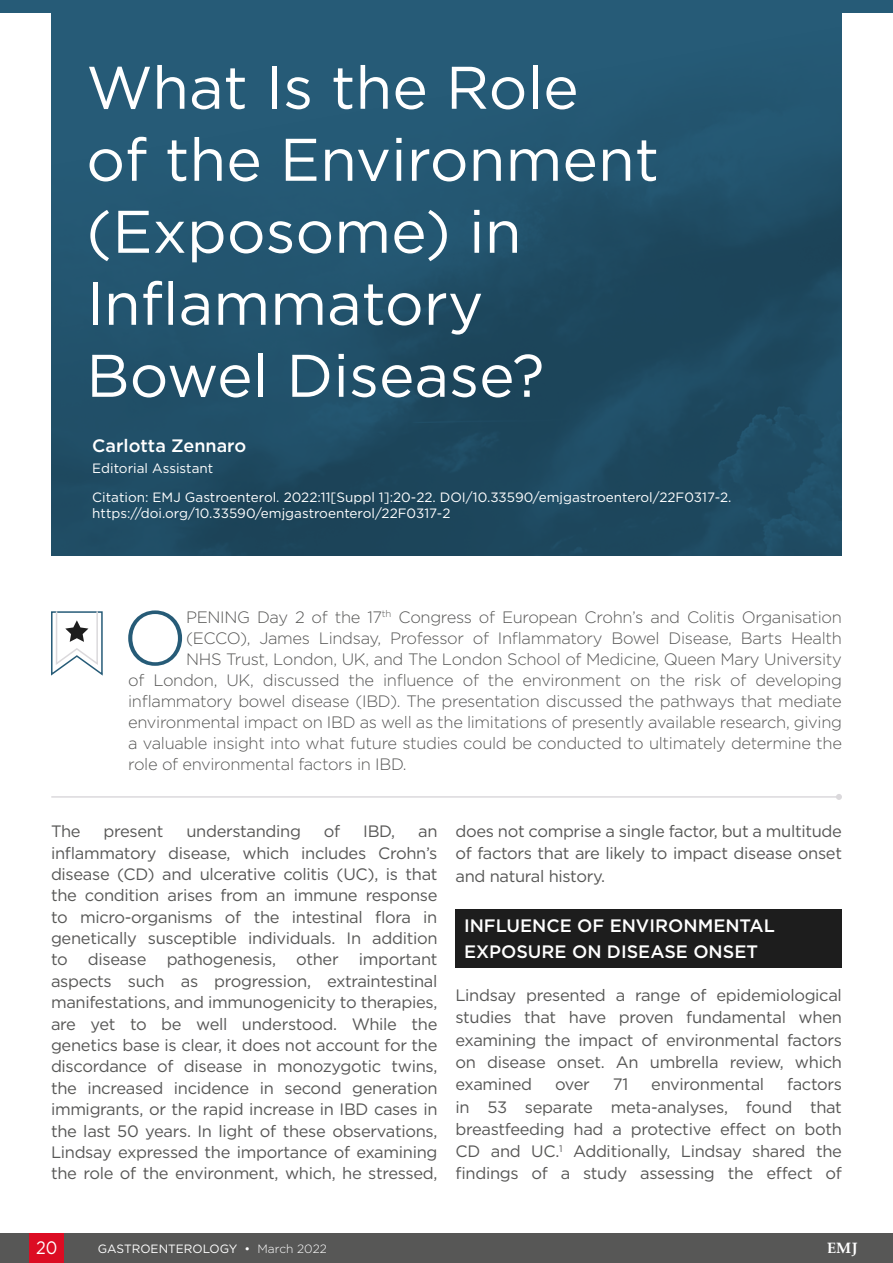
<style>
.page{position:relative;width:893px;height:1263px;background:#fff}
.page>*{position:absolute;margin:0;border:0;box-sizing:border-box;transform-origin:0 0}
.Body_Text{font:300 76.5px "Gotham";color:#265b77}
.Headline{font:60px/72px "Gotham";color:#fff}
.H1__Heading_1{font:500 18px/25.2px "Gotham";color:#fff}
.Featuring_Body_Text{font:500 18px "Gotham";color:#fff}
.t1{font:18px "Gotham";color:#fff;scale:.9 1}
.Body_Text__Justifica{font:16.5px/21.5px "Gotham";letter-spacing:-.02em;color:#575756;text-align:justify}
.Body_Text-2{font:300 16.5px "Gotham";letter-spacing:-.02em;color:#575756}
.t2{font:700 15px "Palatino Linotype";color:#fff}
.Featuring_Body_Text-2{font:13.5px/16.2px "Gotham";color:#fff}
.t3{font:12px "Gotham";color:#fff}
.s1{font-weight:300}
</style>
<div class="page">
<div style="left:0;top:1233px;width:893px;height:30px;background:#575756"></div>
<div style="left:30px;top:1233px;width:34px;height:30px;background:#dc0c23"></div>
<div style="left:0;top:0;width:893px;height:13px;background:#265b77"></div>
<img style="left:51px;top:13px;width:791px;height:543px">
<div style="left:455px;top:909px;width:387px;height:59px;background:#1d1d1d"></div>
<hr style="left:52px;top:796px;width:787px;height:2px;background:#dbd9dc">
<svg style="left:836px;top:794px;width:6px;height:6px"></svg>
<svg style="left:51px;top:611px;width:52px;height:65px"></svg>
<p class="Headline" style="left:86px;top:50px;width:574px">What Is the Role<br>of the Environment (Exposome) in<br>Inflammatory<br>Bowel Disease?</p>
<p class="Featuring_Body_Text" style="left:92px;top:434px;width:155px">Carlotta Zennaro</p>
<p class="Featuring_Body_Text-2" style="left:92px;top:460px;width:122px">Editorial Assistant</p>
<p class="Featuring_Body_Text-2" style="left:92px;top:488px;width:641px">Citation: EMJ Gastroenterol. 2022:11[Suppl 1]:20-22. DOI/10.33590/emjgastroenterol/22F0317-2. https://doi.org/10.33590/emjgastroenterol/22F0317-2</p>
<p class="Body_Text" style="left:123px;top:589px;width:67px">O</p>
<p class="Body_Text-2" style="left:186px;top:607px;width:657px">PENING Day 2 of the 17<sup>th</sup> Congress of European Crohn’s and Colitis Organisation</p>
<p class="Body_Text-2" style="left:186px;top:628px;width:657px">(ECCO), James Lindsay, Professor of Inflammatory Bowel Disease, Barts Health</p>
<p class="Body_Text-2" style="left:186px;top:649px;width:657px">NHS Trust, London, UK, and The London School of Medicine, Queen Mary University</p>
<p class="Body_Text-2" style="left:128px;top:670px;width:715px">of London, UK, discussed the influence of the environment on the risk of developing</p>
<p class="Body_Text-2" style="left:128px;top:691px;width:715px">inflammatory bowel disease (IBD). The presentation discussed the pathways that mediate</p>
<p class="Body_Text-2" style="left:128px;top:712px;width:715px">environmental impact on IBD as well as the limitations of presently available research, giving</p>
<p class="Body_Text-2" style="left:128px;top:733px;width:715px">a valuable insight into what future studies could be conducted to ultimately determine the</p>
<p class="Body_Text-2" style="left:128px;top:754px;width:280px">role of environmental factors in IBD.</p>
<p class="Body_Text__Justifica" style="left:51px;top:820px;width:388px;text-indent:367px">an inflammatory disease, which includes Crohn’s disease (CD) and ulcerative colitis (UC), is that the condition arises from an immune response to micro-organisms of the intestinal flora in genetically susceptible individuals. In addition to disease pathogenesis, other important aspects such as progression, extraintestinal manifestations, and immunogenicity to therapies, are yet to be well understood. While the genetics base is clear, it does not account for the discordance of disease in monozygotic twins, the increased incidence in second generation immigrants, or the rapid increase in IBD cases in the last 50 years. In light of these observations, Lindsay expressed the importance of examining the role of the environment, which, he stressed,</p>
<p class="Body_Text__Justifica" style="left:455px;top:820px;width:388px;line-height:22.2px">does not comprise a single factor, but a multitude of factors that are likely to impact disease onset and natural history.</p>
<p class="Body_Text__Justifica" style="left:51px;top:820px;width:31px">The</p>
<p class="Body_Text__Justifica" style="left:104px;top:820px;width:61px">present</p>
<p class="Body_Text__Justifica" style="left:186px;top:820px;width:116px">understanding</p>
<p class="Body_Text__Justifica" style="left:324px;top:820px;width:18px">of</p>
<p class="Body_Text__Justifica" style="left:363px;top:820px;width:34px">IBD,</p>
<p class="H1__Heading_1" style="left:464px;top:913px;width:312px">INFLUENCE OF ENVIRONMENTAL<br>EXPOSURE ON DISEASE ONSET</p>
<p class="Body_Text__Justifica" style="left:455px;top:984px;width:388px;line-height:22.2px">Lindsay presented a range of epidemiological studies that have proven fundamental when examining the impact of environmental factors on disease onset. An umbrella review, which examined</p>
<p class="Body_Text__Justifica" style="left:455px;top:1073px;width:388px;line-height:22.2px;text-indent:332px">factors in 53 separate meta-analyses, found that breastfeeding had a protective effect on both CD and UC.<sup>1</sup> Additionally, Lindsay shared the findings of a study assessing the effect of</p>
<p class="Body_Text__Justifica" style="left:555px;top:1073px;width:36px">over</p>
<p class="Body_Text__Justifica" style="left:613px;top:1073px;width:17px">71</p>
<p class="Body_Text__Justifica" style="left:651px;top:1073px;width:114px">environmental</p>
<p class="t1" style="left:36px;top:1236px;width:25px">20</p>
<p class="t3" style="left:98px;top:1241px;width:231px">GASTROENTEROLOGY • <span class="s1">March 2022</span></p>
<p class="t2" style="left:827px;top:1238px;width:32px">EMJ</p>
</div>
